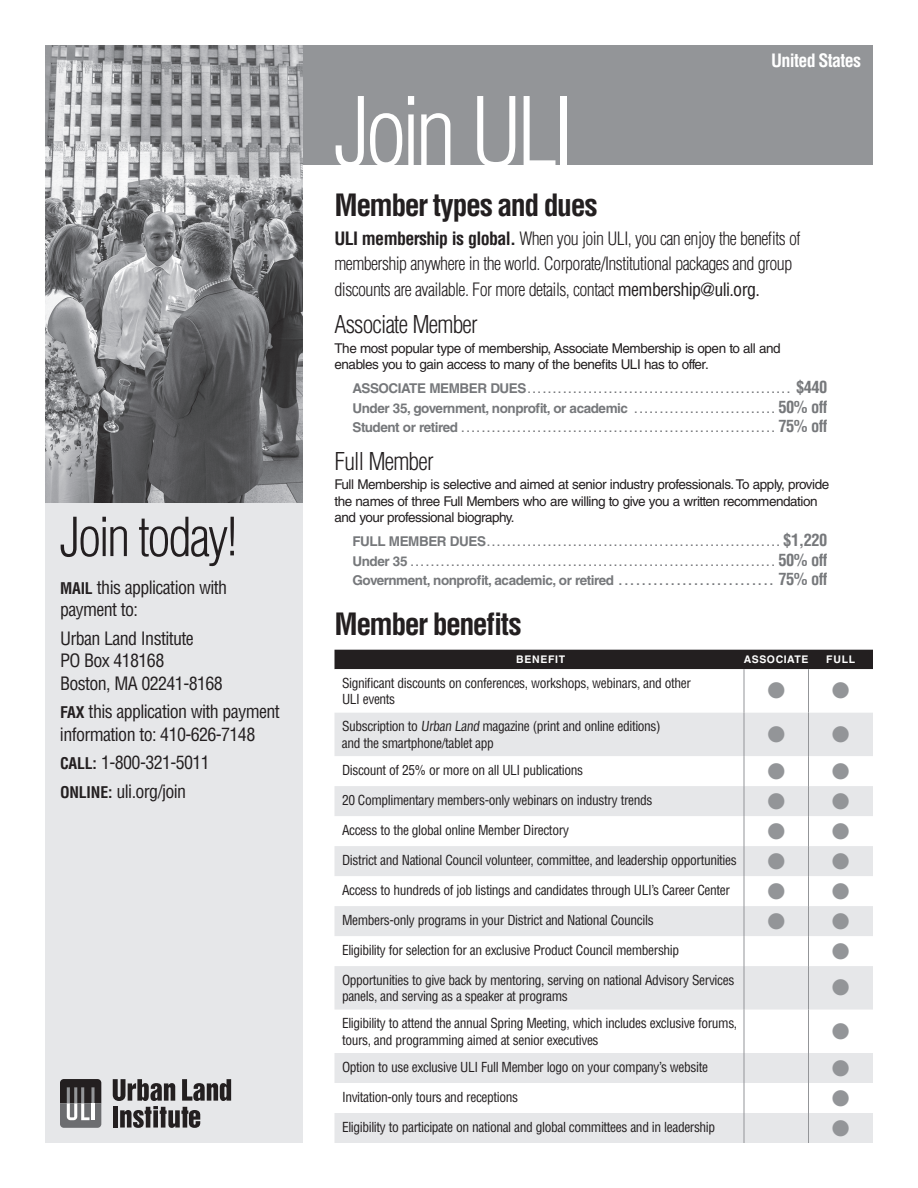
<style>
.page{position:relative;width:918px;height:1188px;background:#fff}
.page>*{position:absolute;margin:0;border:0;box-sizing:border-box;transform-origin:0 0}
.t1{font:300 condensed 93px "Helvetica LT Std";letter-spacing:-.06em;color:#fff}
.t2{font:300 condensed 52.5px "Helvetica LT Std";letter-spacing:-.045em;color:#231f20}
.t3{font:700 condensed 30px "Helvetica LT Std";letter-spacing:-.05em;color:#231f20}
.t4{font:300 condensed 24px "Helvetica LT Std";letter-spacing:-.035em;color:#231f20}
.t5{font:22.5px "Zapf Dingbats ITC";color:#939598}
.t6{font:300 condensed 18px/25.5px "Helvetica LT Std";letter-spacing:-.03em;color:#231f20}
.t7{font:condensed 18px/22.5px "Helvetica LT Std";letter-spacing:-.035em;color:#231f20}
.t8{font:700 condensed 18px "Helvetica LT Std";letter-spacing:-.04em;color:#fff}
.t9{font:condensed 13.5px/16.5px "Helvetica LT Std";letter-spacing:-.03em;color:#231f20}
.t10{font:13.5px/16.5px "Helvetica LT Std";letter-spacing:-.035em;color:#231f20}
.t11{font:700 13.5px "Helvetica LT Std";letter-spacing:-.035em;color:#76787b}
.t12{font:700 10.5px "Helvetica LT Std";letter-spacing:.065em;color:#fff}
.t13{font:700 10.35px/19.5px "Helvetica LT Std";color:#76787b}
.s1{font-weight:700;font-size:15.75px}
.s2{font-weight:700}
.s3{font-weight:400}
.s4{font-size:13.5px}
.s5{font-stretch:condensed;font-size:16.5px}
.s6{font-size:10.35px}
.s7{font-size:11.85px}
</style>
<div class="page">
<div style="left:334px;top:650px;width:539px;height:19px;background:#231f20"></div>
<svg style="left:334px;top:713px;width:539px;height:430px;fill:#e6e7e9"></svg>
<hr style="left:744px;top:669px;width:1px;height:44px;background:#939598">
<hr style="left:808px;top:669px;width:1px;height:44px;background:#939598">
<hr style="left:744px;top:713px;width:1px;height:43px;background:#939598">
<hr style="left:808px;top:713px;width:1px;height:43px;background:#939598">
<hr style="left:744px;top:756px;width:1px;height:30px;background:#939598">
<hr style="left:744px;top:816px;width:1px;height:30px;background:#939598">
<hr style="left:744px;top:876px;width:1px;height:30px;background:#939598">
<hr style="left:744px;top:936px;width:1px;height:30px;background:#939598">
<hr style="left:744px;top:1010px;width:1px;height:43px;background:#939598">
<hr style="left:744px;top:1083px;width:1px;height:30px;background:#939598">
<hr style="left:808px;top:756px;width:1px;height:30px;background:#939598">
<hr style="left:808px;top:816px;width:1px;height:30px;background:#939598">
<hr style="left:808px;top:876px;width:1px;height:30px;background:#939598">
<hr style="left:808px;top:936px;width:1px;height:30px;background:#939598">
<hr style="left:808px;top:1010px;width:1px;height:43px;background:#939598">
<hr style="left:808px;top:1083px;width:1px;height:30px;background:#939598">
<hr style="left:808px;top:786px;width:1px;height:30px;background:#939598">
<hr style="left:808px;top:846px;width:1px;height:30px;background:#939598">
<hr style="left:808px;top:906px;width:1px;height:30px;background:#939598">
<hr style="left:808px;top:966px;width:1px;height:44px;background:#939598">
<hr style="left:808px;top:1053px;width:1px;height:30px;background:#939598">
<hr style="left:808px;top:1113px;width:1px;height:30px;background:#939598">
<hr style="left:744px;top:786px;width:1px;height:30px;background:#939598">
<hr style="left:744px;top:846px;width:1px;height:30px;background:#939598">
<hr style="left:744px;top:906px;width:1px;height:30px;background:#939598">
<hr style="left:744px;top:966px;width:1px;height:44px;background:#939598">
<hr style="left:744px;top:1053px;width:1px;height:30px;background:#939598">
<hr style="left:744px;top:1113px;width:1px;height:30px;background:#939598">
<div style="left:45px;top:45px;width:828px;height:120px;background:#939598"></div>
<div style="left:45px;top:500px;width:258px;height:643px;background:#e6e7e9"></div>
<svg style="left:60px;top:1079px;width:41px;height:49px;background:#666567"></svg>
<svg style="left:113px;top:1079px;width:118px;height:49px"></svg>
<img style="left:45px;top:45px;width:258px;height:457px">
<svg style="left:768px;top:726px;width:81px;height:16px"></svg>
<svg style="left:768px;top:763px;width:81px;height:16px"></svg>
<svg style="left:768px;top:793px;width:81px;height:16px"></svg>
<svg style="left:768px;top:823px;width:81px;height:16px"></svg>
<svg style="left:768px;top:853px;width:81px;height:16px"></svg>
<svg style="left:768px;top:883px;width:81px;height:16px"></svg>
<svg style="left:768px;top:913px;width:81px;height:16px"></svg>
<h2 class="t2" style="left:60px;top:504px;width:179px">Join today!</h2>
<h3 class="t7" style="left:60px;top:576px;width:169px"><span class="s1">MAIL</span> this application with payment to:</h3>
<h3 class="t7" style="left:60px;top:627px;width:164px">Urban Land Institute<br>PO Box 418168<br>Boston, MA 02241-8168</h3>
<h3 class="t7" style="left:60px;top:700px;width:221px"><span class="s1">FAX</span> this application with payment information to: 410-626-7148</h3>
<h3 class="t7" style="left:60px;top:748px;width:151px;line-height:28.5px"><span class="s1">CALL:</span> 1-800-321-5011<br><span class="s1">ONLINE:</span> uli.org/join</h3>
<h1 class="t1" style="left:334px;top:74px;width:241px">Join ULI</h1>
<h3 class="t8" style="left:771px;top:49px;width:91px">United States</h3>
<h3 class="t3" style="left:334px;top:187px;width:265px">Member types and dues</h3>
<h3 class="t6" style="left:334px;top:226px;width:467px"><span class="s2">ULI membership is global.</span> When you join ULI, you can enjoy the benefits of membership anywhere in the world. Corporate/Institutional packages and group discounts are available. For more details, contact <span class="s3">membership@uli.org.</span></h3>
<h3 class="t4" style="left:334px;top:310px;width:145px">Associate Member</h3>
<p class="t10" style="left:334px;top:340px;width:448px">The most popular type of membership, Associate Membership is open to all and enables you to gain access to many of the benefits ULI has to offer.</p>
<p class="t13" style="left:352px;top:380px;width:477px"><span class="s4">ASSOCIATE MEMBER DUES</span> . . . . . . . . . . . . . . . . . . . . . . . . . . . . . . . . . . . . . . . . . . . . . . . . . . . . <span class="s5">$440</span></p>
<p class="t11" style="left:352px;top:400px;width:477px">Under 35, government, nonprofit, or academic <span class="s6">. . . . . . . . . . . . . . . . . . . . . . . . . . .</span> <span class="s5">50% off</span></p>
<p class="t13" style="left:352px;top:419px;width:477px"><span class="s4">Student or retired</span> . . . . . . . . . . . . . . . . . . . . . . . . . . . . . . . . . . . . . . . . . . . . . . . . . . . . . . . . . . . . . <span class="s5">75% off</span></p>
<h3 class="t4" style="left:334px;top:446px;width:101px">Full Member</h3>
<p class="t10" style="left:334px;top:476px;width:496px">Full Membership is selective and aimed at senior industry professionals. To apply, provide the names of three Full Members who are willing to give you a written recommendation and your professional biography.</p>
<p class="t13" style="left:352px;top:533px;width:477px"><span class="s4">FULL MEMBER DUES</span> . . . . . . . . . . . . . . . . . . . . . . . . . . . . . . . . . . . . . . . . . . . . . . . . . . . . . . . . . <span class="s5">$1,220<br></span><span class="s4">Under 35</span> . . . . . . . . . . . . . . . . . . . . . . . . . . . . . . . . . . . . . . . . . . . . . . . . . . . . . . . . . . . . . . . . . . . . . . . <span class="s5">50% off</span></p>
<p class="t11" style="left:352px;top:572px;width:477px">Government, nonprofit, academic, or retired <span class="s7">. . . . . . . . . . . . . . . . . . . . . . . . . .</span> <span class="s5">75% off</span></p>
<h3 class="t3" style="left:334px;top:606px;width:189px">Member benefits</h3>
<p class="t12" style="left:516px;top:653px;width:51px">BENEFIT</p>
<p class="t12" style="left:744px;top:653px;width:66px">ASSOCIATE</p>
<p class="t12" style="left:826px;top:653px;width:30px">FULL</p>
<p class="t9" style="left:342px;top:675px;width:351px">Significant discounts on conferences, workshops, webinars, and other<br>ULI events</p>
<p class="t9" style="left:342px;top:718px;width:320px">Subscription to Urban Land magazine (print and online editions) and the smartphone/tablet app</p>
<p class="t9" style="left:342px;top:762px;width:243px">Discount of 25% or more on all ULI publications</p>
<p class="t9" style="left:342px;top:792px;width:312px">20 Complimentary members-only webinars on industry trends</p>
<p class="t9" style="left:342px;top:822px;width:229px">Access to the global online Member Directory</p>
<p class="t9" style="left:342px;top:852px;width:396px">District and National Council volunteer, committee, and leadership opportunities</p>
<p class="t9" style="left:342px;top:882px;width:389px">Access to hundreds of job listings and candidates through ULI’s Career Center</p>
<p class="t9" style="left:342px;top:912px;width:313px">Members-only programs in your District and National Councils</p>
<p class="t9" style="left:342px;top:942px;width:339px">Eligibility for selection for an exclusive Product Council membership</p>
<h3 class="t5" style="left:832px;top:941px;width:19px">●</h3>
<p class="t9" style="left:342px;top:972px;width:394px">Opportunities to give back by mentoring, serving on national Advisory Services panels, and serving as a speaker at programs</p>
<h3 class="t5" style="left:832px;top:977px;width:19px">●</h3>
<p class="t9" style="left:342px;top:1015px;width:397px">Eligibility to attend the annual Spring Meeting, which includes exclusive forums, tours, and programming aimed at senior executives</p>
<h3 class="t5" style="left:832px;top:1020px;width:19px">●</h3>
<p class="t9" style="left:342px;top:1058px;width:368px">Option to use exclusive ULI Full Member logo on your company’s website</p>
<h3 class="t5" style="left:832px;top:1058px;width:19px">●</h3>
<p class="t9" style="left:342px;top:1088px;width:178px">Invitation-only tours and receptions</p>
<h3 class="t5" style="left:832px;top:1088px;width:19px">●</h3>
<p class="t9" style="left:342px;top:1118px;width:375px">Eligibility to participate on national and global committees and in leadership</p>
<h3 class="t5" style="left:832px;top:1118px;width:19px">●</h3>
</div>
